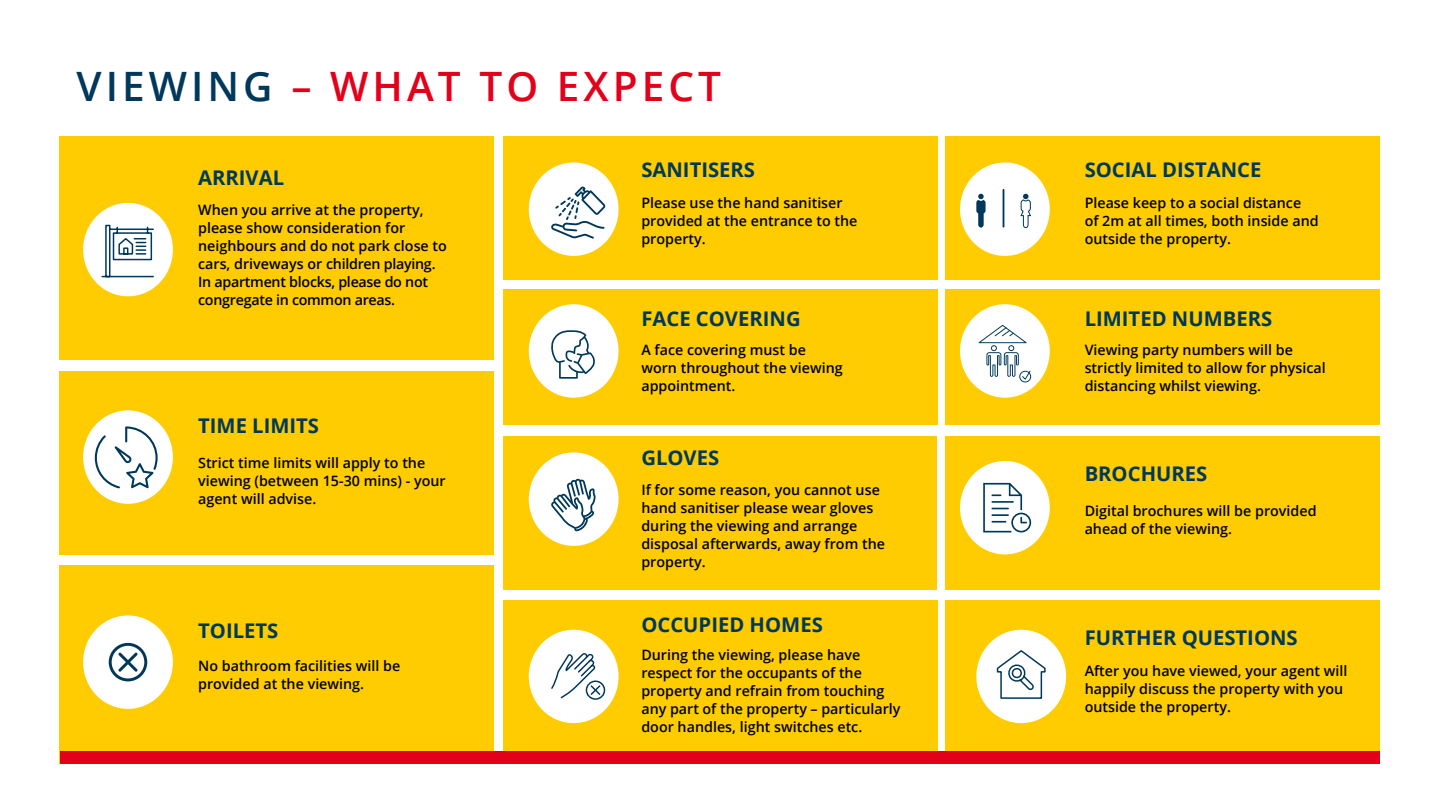
<style>
.page{position:relative;width:1440px;height:810px;background:#fff}
.page>*{position:absolute;margin:0;border:0;box-sizing:border-box;transform-origin:0 0}
.t1{font:600 40.5px "Open Sans";letter-spacing:.1em;color:#e2001a}
.t2{font:700 20.25px "Open Sans";color:#00385b}
.t3{font:600 14.33px/18px "Open Sans";color:#000}
.s1{color:#00385b}
</style>
<div class="page">
<div style="left:60px;top:136px;width:434px;height:224px;background:#fecc00"></div>
<div style="left:946px;top:136px;width:434px;height:143px;background:#fecc00"></div>
<div style="left:503px;top:289px;width:434px;height:135px;background:#fecc00"></div>
<div style="left:946px;top:289px;width:434px;height:135px;background:#fecc00"></div>
<div style="left:946px;top:436px;width:434px;height:154px;background:#fecc00"></div>
<div style="left:60px;top:371px;width:434px;height:183px;background:#fecc00"></div>
<div style="left:60px;top:566px;width:434px;height:198px;background:#fecc00"></div>
<div style="left:503px;top:600px;width:434px;height:164px;background:#fecc00"></div>
<div style="left:946px;top:600px;width:434px;height:164px;background:#fecc00"></div>
<div style="left:83px;top:615px;width:90px;height:94px;background:#fff;border-radius:50%"></div>
<div style="left:529px;top:630px;width:90px;height:93px;background:#fff;border-radius:50%"></div>
<div style="left:976px;top:630px;width:90px;height:93px;background:#fff;border-radius:50%"></div>
<div style="left:960px;top:304px;width:90px;height:94px;background:#fff;border-radius:50%"></div>
<div style="left:960px;top:461px;width:90px;height:93px;background:#fff;border-radius:50%"></div>
<div style="left:529px;top:304px;width:90px;height:94px;background:#fff;border-radius:50%"></div>
<div style="left:503px;top:136px;width:434px;height:143px;background:#fecc00"></div>
<div style="left:503px;top:436px;width:434px;height:154px;background:#fecc00"></div>
<div style="left:529px;top:452px;width:90px;height:94px;background:#fff;border-radius:50%"></div>
<div style="left:529px;top:162px;width:90px;height:94px;background:#fff;border-radius:50%"></div>
<div style="left:960px;top:162px;width:90px;height:94px;background:#fff;border-radius:50%"></div>
<div style="left:60px;top:751px;width:1320px;height:13px;background:#e2001a"></div>
<div style="left:83px;top:203px;width:90px;height:93px;background:#fff;border-radius:50%"></div>
<svg style="left:101px;top:224px;width:53px;height:54px"></svg>
<svg style="left:996px;top:650px;width:50px;height:49px"></svg>
<svg style="left:551px;top:186px;width:54px;height:53px"></svg>
<svg style="left:976px;top:194px;width:10px;height:34px"></svg>
<svg style="left:1020px;top:194px;width:11px;height:34px"></svg>
<hr style="left:1003px;top:189px;width:1px;height:39px;background:#00385b">
<svg style="left:551px;top:479px;width:45px;height:52px"></svg>
<svg style="left:551px;top:330px;width:44px;height:49px"></svg>
<svg style="left:979px;top:325px;width:52px;height:57px"></svg>
<svg style="left:551px;top:653px;width:54px;height:47px"></svg>
<div style="left:83px;top:410px;width:90px;height:94px;background:#fff;border-radius:50%"></div>
<svg style="left:95px;top:426px;width:63px;height:62px"></svg>
<svg style="left:983px;top:483px;width:48px;height:49px"></svg>
<svg style="left:109px;top:643px;width:38px;height:38px"></svg>
<h1 class="t1" style="left:76px;top:59px;width:646px"><span class="s1">VIEWING</span> – WHAT TO EXPECT</h1>
<h2 class="t2" style="left:198px;top:163px;width:87px">ARRIVAL</h2>
<p class="t3" style="left:198px;top:201px;width:250px">When you arrive at the property, please show consideration for neighbours and do not park close to cars, driveways or children playing.<br>In apartment blocks, please do not congregate in common areas.</p>
<h2 class="t2" style="left:198px;top:411px;width:122px">TIME LIMITS</h2>
<p class="t3" style="left:198px;top:454px;width:249px">Strict time limits will apply to the viewing (between 15-30 mins) - your agent will advise.</p>
<h2 class="t2" style="left:641px;top:156px;width:115px">SANITISERS</h2>
<h2 class="t2" style="left:1085px;top:156px;width:178px">SOCIAL DISTANCE</h2>
<p class="t3" style="left:641px;top:194px;width:218px">Please use the hand sanitiser provided at the entrance to the property.</p>
<p class="t3" style="left:1085px;top:194px;width:236px">Please keep to a social distance<br>of 2m at all times, both inside and outside the property.</p>
<h2 class="t2" style="left:641px;top:304px;width:161px">FACE COVERING</h2>
<h2 class="t2" style="left:1085px;top:304px;width:189px">LIMITED NUMBERS</h2>
<p class="t3" style="left:641px;top:341px;width:203px">A face covering must be worn throughout the viewing appointment.</p>
<p class="t3" style="left:1085px;top:341px;width:243px">Viewing party numbers will be strictly limited to allow for physical distancing whilst viewing.</p>
<h2 class="t2" style="left:641px;top:444px;width:79px">GLOVES</h2>
<p class="t3" style="left:641px;top:480px;width:245px">If for some reason, you cannot use hand sanitiser please wear gloves during the viewing and arrange disposal afterwards, away from the property.</p>
<h2 class="t2" style="left:1085px;top:460px;width:124px">BROCHURES</h2>
<p class="t3" style="left:1085px;top:502px;width:233px">Digital brochures will be provided ahead of the viewing.</p>
<h2 class="t2" style="left:198px;top:617px;width:82px">TOILETS</h2>
<h2 class="t2" style="left:641px;top:610px;width:183px">OCCUPIED HOMES</h2>
<p class="t3" style="left:198px;top:657px;width:204px">No bathroom facilities will be provided at the viewing.</p>
<p class="t3" style="left:641px;top:646px;width:261px">During the viewing, please have respect for the occupants of the property and refrain from touching any part of the property – particularly door handles, light switches etc.</p>
<h2 class="t2" style="left:1085px;top:624px;width:215px">FURTHER QUESTIONS</h2>
<p class="t3" style="left:1085px;top:661px;width:264px">After you have viewed, your agent will happily discuss the property with you outside the property.</p>
</div>
